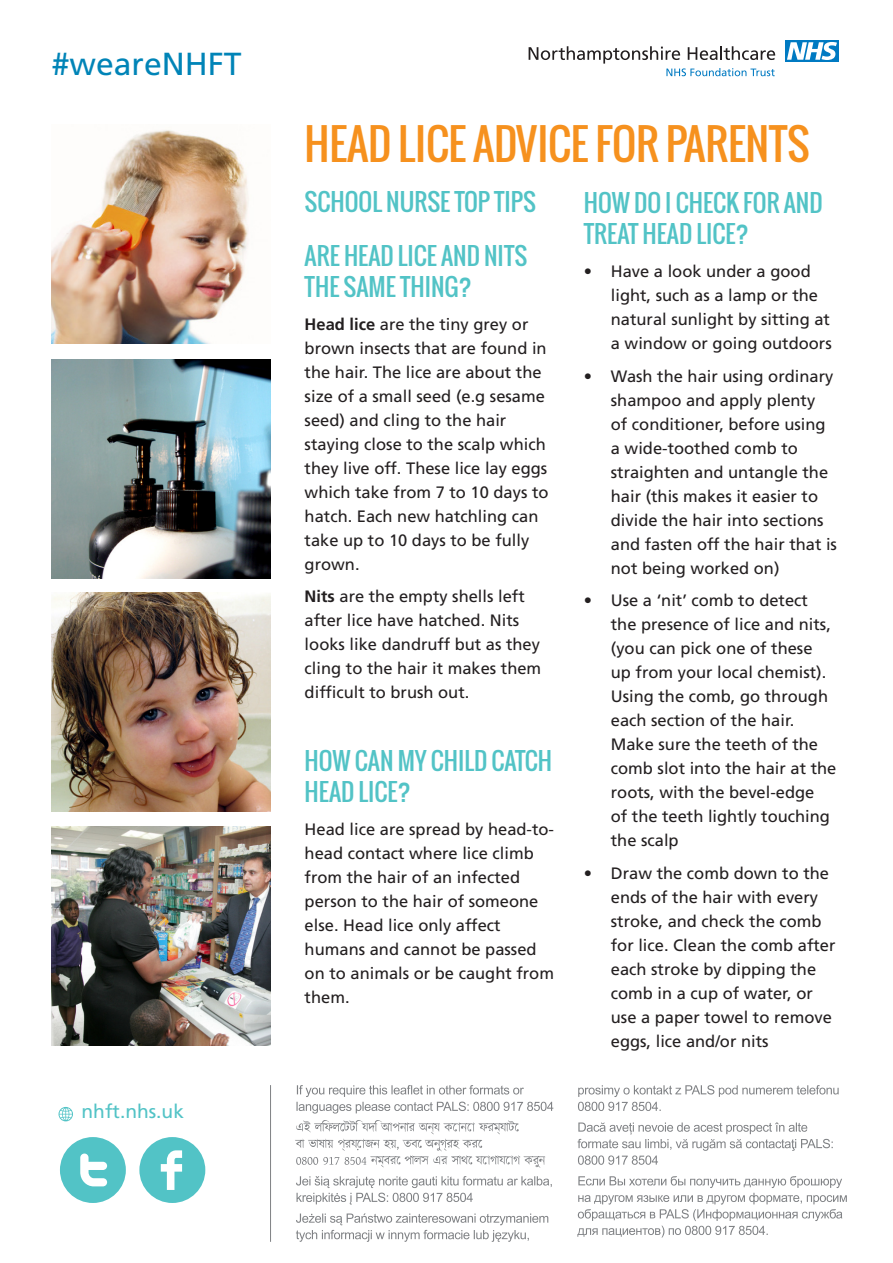
<style>
.page{position:relative;width:893px;height:1263px;background:#fff}
.page>*{position:absolute;margin:0;border:0;box-sizing:border-box;transform-origin:0 0}
.t1{font:42.15px "Oswald";letter-spacing:-.005em;color:#f6911e}
.t2{font:31.95px "Frutiger LT Std";color:#0084b7}
.t3{font:24px/31.5px "Oswald";color:#52c3c6}
.t4{font:19.2px "Frutiger LT Std";color:#52c3c6}
.t5{font:16.5px/24px "Frutiger LT Std";color:#231f20}
.s1{font-weight:700}
</style>
<div class="page">
<img style="left:52px;top:130px;width:197px;height:213px">
<img style="left:52px;top:359px;width:219px;height:219px">
<img style="left:52px;top:593px;width:219px;height:219px">
<img style="left:52px;top:826px;width:219px;height:219px">
<div style="left:785px;top:40px;width:54px;height:22px;background:#007ac2"></div>
<svg style="left:787px;top:42px;width:50px;height:18px"></svg>
<svg style="left:529px;top:46px;width:246px;height:30px"></svg>
<svg style="left:296px;top:1213px;width:252px;height:29px"></svg>
<svg style="left:296px;top:1176px;width:256px;height:28px"></svg>
<svg style="left:295px;top:1120px;width:250px;height:48px"></svg>
<svg style="left:296px;top:1085px;width:257px;height:28px"></svg>
<svg style="left:577px;top:1176px;width:270px;height:61px"></svg>
<svg style="left:577px;top:1122px;width:256px;height:43px"></svg>
<svg style="left:578px;top:1085px;width:261px;height:26px"></svg>
<svg style="left:60px;top:1137px;width:66px;height:66px"></svg>
<svg style="left:139px;top:1137px;width:66px;height:66px"></svg>
<svg style="left:59px;top:1107px;width:14px;height:14px"></svg>
<hr style="left:270px;top:1085px;width:1px;height:157px;background:#808285">
<p class="t2" style="left:52px;top:45px;width:191px">#weareNHFT</p>
<p class="t4" style="left:82px;top:1100px;width:104px">nhft.nhs.uk</p>
<p class="t1" style="left:305px;top:112px;width:507px">HEAD LICE ADVICE FOR PARENTS</p>
<p class="t3" style="left:305px;top:186px;width:233px">SCHOOL NURSE TOP TIPS</p>
<p class="t3" style="left:305px;top:239px;width:224px">ARE HEAD LICE AND NITS<br>THE SAME THING?</p>
<p class="t5" style="left:305px;top:312px;width:245px"><span class="s1">Head lice</span> are the tiny grey or brown insects that are found in the hair. The lice are about the size of a small seed (e.g sesame seed) and cling to the hair staying close to the scalp which they live off. These lice lay eggs which take from 7 to 10 days to hatch. Each new hatchling can take up to 10 days to be fully grown.</p>
<p class="t5" style="left:305px;top:584px;width:238px"><span class="s1">Nits</span> are the empty shells left after lice have hatched. Nits looks like dandruff but as they cling to the hair it makes them difficult to brush out.</p>
<p class="t3" style="left:305px;top:744px;width:249px">HOW CAN MY CHILD CATCH<br>HEAD LICE?</p>
<p class="t5" style="left:305px;top:817px;width:251px">Head lice are spread by head-to&shy;head contact where lice climb from the hair of an infected person to the hair of someone else. Head lice only affect humans and cannot be passed on to animals or be caught from them.</p>
<p class="t3" style="left:584px;top:187px;width:240px">HOW DO I CHECK FOR AND<br>TREAT HEAD LICE?</p>
<p class="t5" style="left:611px;top:259px;width:222px;text-indent:-27px">• Have a look under a good light, such as a lamp or the natural sunlight by sitting at a window or going outdoors</p>
<p class="t5" style="left:611px;top:364px;width:228px;text-indent:-27px">• Wash the hair using ordinary shampoo and apply plenty<br>of conditioner, before using a wide-toothed comb to straighten and untangle the hair (this makes it easier to divide the hair into sections and fasten off the hair that is not being worked on)</p>
<p class="t5" style="left:611px;top:588px;width:227px;text-indent:-27px">• Use a ‘nit’ comb to detect the presence of lice and nits, (you can pick one of these up from your local chemist).<br>Using the comb, go through each section of the hair.<br>Make sure the teeth of the comb slot into the hair at the roots, with the bevel-edge<br>of the teeth lightly touching the scalp</p>
<p class="t5" style="left:611px;top:861px;width:226px;text-indent:-27px">• Draw the comb down to the ends of the hair with every stroke, and check the comb for lice. Clean the comb after each stroke by dipping the comb in a cup of water, or use a paper towel to remove eggs, lice and/or nits</p>
</div>
